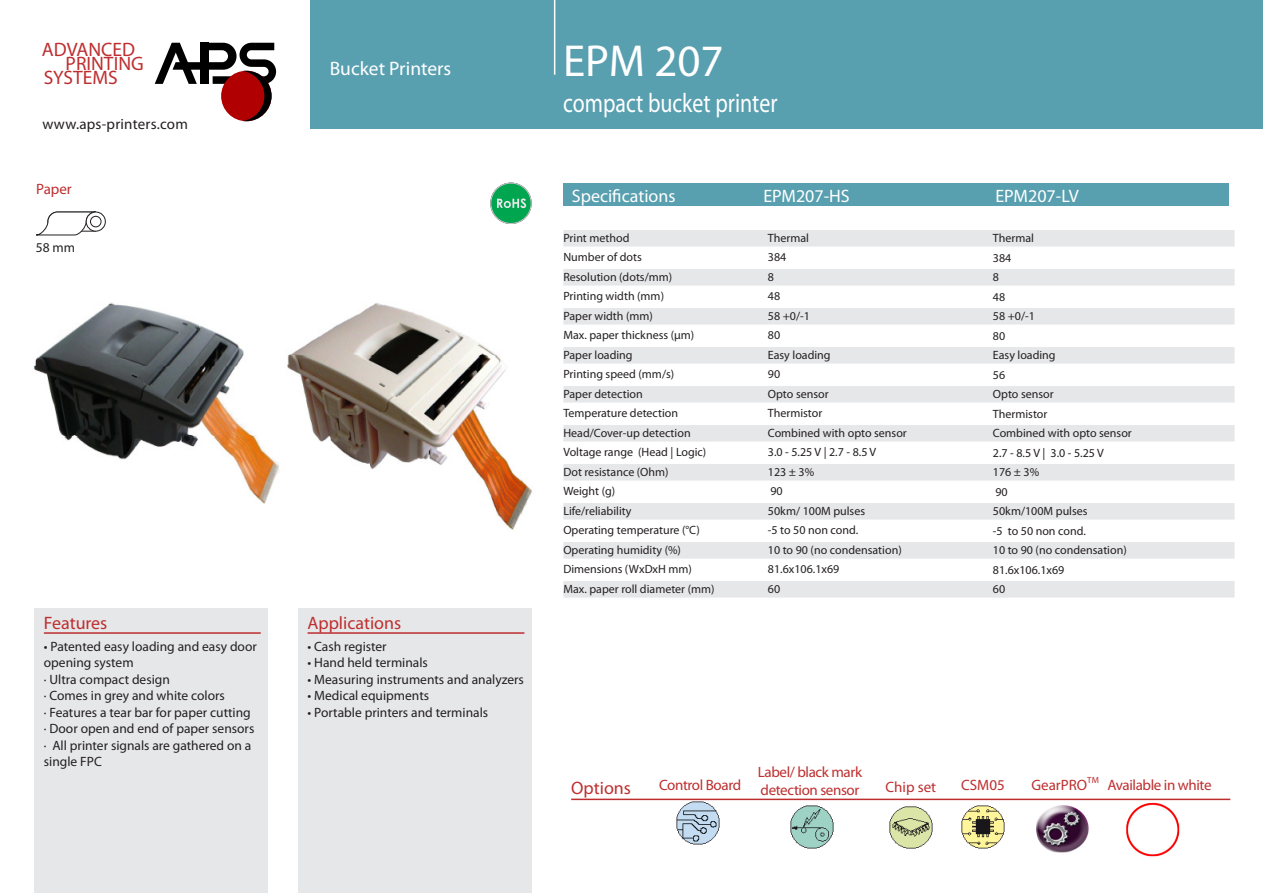
<style>
.page{position:relative;width:1263px;height:893px;background:#fff}
.page>*{position:absolute;margin:0;border:0;box-sizing:border-box;transform-origin:0 0}
.PRODOTTO_SOTTOTITOLO{font:45px "Myriad Pro";color:#fff}
.PRODOTTO_SOTTOTITOLO-2{font:27px "Myriad Pro";color:#fff;scale:.81 1}
.t1{font:19.5px "Myriad Pro";color:#be2e2f}
.TITOLO_SEZIONE{font:19.5px "Myriad Pro";color:#fff}
.SPECIFICATIONS{font:18px "Myriad Pro";color:#fff}
.APPLICATIONS{font:18px "Myriad Pro";color:#be2e2f}
.FEATURES{font:18px "Myriad Pro";color:#be2e2f}
.OPTIONS{font:18px "Myriad Pro";color:#be2e2f}
.PAPER{font:15px/18px "Myriad Pro";letter-spacing:-.025em;color:#be2e2f}
.t2{font:15px "Myriad Pro";letter-spacing:.015em;color:#231f20}
.PAPER-2{font:15px "Myriad Pro";color:#be2e2f}
.FEATURES_TESTO{font:13.5px/16.5px "Myriad Pro";color:#231f20}
.APPLICATIONS_TESTO{font:13.5px "Myriad Pro";color:#231f20}
.PAPER_TESTO{font:13.5px "Myriad Pro";color:#231f20}
.TABELLA_TESTO_DESTRO{font:12px "Myriad Pro";color:#231f20}
.TABELLA_RIGHE_GRIGIO{font:12px "Myriad Pro";color:#231f20}
.TABELLA_RIGHE_BIANCO{font:12px "Myriad Pro";color:#231f20}
.PAPER-3{font:9px "Myriad Pro";color:#be2e2f}
</style>
<div class="page">
<div style="left:491px;top:183px;width:40px;height:40px;background:#00a54f;border-radius:50%"></div>
<div style="left:491px;top:183px;width:40px;height:41px;border:1px solid #c9cacc;border-radius:50%"></div>
<svg style="left:497px;top:198px;width:29px;height:10px"></svg>
<svg style="left:155px;top:43px;width:121px;height:78px"></svg>
<img style="left:33px;top:303px;width:500px;height:227px">
<div style="left:34px;top:609px;width:234px;height:284px;background:#e6e7e9"></div>
<div style="left:298px;top:609px;width:233px;height:284px;background:#e6e7e9"></div>
<div style="left:311px;top:0;width:952px;height:129px;background:#589faf"></div>
<hr style="left:554px;top:0;width:1px;height:75px;background:#fff">
<hr style="left:44px;top:632px;width:217px;height:2px;background:#be2e2f">
<hr style="left:307px;top:632px;width:217px;height:2px;background:#be2e2f">
<div style="left:563px;top:230px;width:671px;height:17px;background:#e6e7e9"></div>
<div style="left:563px;top:269px;width:671px;height:17px;background:#e6e7e9"></div>
<div style="left:563px;top:308px;width:671px;height:17px;background:#e6e7e9"></div>
<div style="left:563px;top:347px;width:671px;height:17px;background:#e6e7e9"></div>
<div style="left:563px;top:386px;width:671px;height:17px;background:#e6e7e9"></div>
<div style="left:563px;top:425px;width:671px;height:17px;background:#e6e7e9"></div>
<div style="left:563px;top:464px;width:671px;height:17px;background:#e6e7e9"></div>
<div style="left:563px;top:503px;width:671px;height:17px;background:#e6e7e9"></div>
<div style="left:563px;top:542px;width:671px;height:17px;background:#e6e7e9"></div>
<div style="left:563px;top:581px;width:671px;height:17px;background:#e6e7e9"></div>
<div style="left:563px;top:183px;width:666px;height:22px;background:#589faf"></div>
<svg style="left:36px;top:212px;width:60px;height:23px"></svg>
<svg style="left:86px;top:212px;width:19px;height:19px"></svg>
<div style="left:86px;top:212px;width:20px;height:19px;border:1px solid #231f20;border-radius:50%"></div>
<div style="left:90px;top:216px;width:11px;height:11px;background:#fff;border-radius:50%"></div>
<div style="left:90px;top:216px;width:11px;height:11px;border:1px solid #231f20;border-radius:50%"></div>
<hr style="left:571px;top:799px;width:659px;height:1px;background:#be2e2f">
<img style="left:676px;top:801px;width:44px;height:44px">
<img style="left:790px;top:805px;width:44px;height:44px">
<img style="left:889px;top:806px;width:44px;height:43px">
<img style="left:961px;top:805px;width:44px;height:44px">
<img style="left:1036px;top:805px;width:53px;height:48px">
<img style="left:1124px;top:802px;width:56px;height:54px">
<p class="t1" style="left:42px;top:38px;width:95px">ADVANCED</p>
<p class="t1" style="left:66px;top:51px;width:80px">PRINTING</p>
<p class="t1" style="left:44px;top:65px;width:76px">SYSTEMS</p>
<p class="t2" style="left:43px;top:115px;width:147px">www.aps-printers.com</p>
<p class="PAPER" style="left:36px;top:179px;width:37px">Paper</p>
<p class="PAPER_TESTO" style="left:36px;top:239px;width:41px">58 mm</p>
<p class="FEATURES" style="left:44px;top:612px;width:65px">Features</p>
<p class="FEATURES_TESTO" style="left:44px;top:638px;width:214px">• Patented easy loading and easy door opening system</p>
<p class="FEATURES_TESTO" style="left:44px;top:671px;width:127px">· Ultra compact design</p>
<p class="FEATURES_TESTO" style="left:44px;top:687px;width:183px">· Comes in grey and white colors</p>
<p class="FEATURES_TESTO" style="left:44px;top:704px;width:208px">· Features a tear bar for paper cutting</p>
<p class="FEATURES_TESTO" style="left:44px;top:720px;width:212px">· Door open and end of paper sensors</p>
<p class="FEATURES_TESTO" style="left:44px;top:737px;width:209px">· All printer signals are gathered on a single FPC</p>
<p class="TITOLO_SEZIONE" style="left:330px;top:56px;width:123px">Bucket Printers</p>
<p class="APPLICATIONS" style="left:307px;top:612px;width:95px">Applications</p>
<p class="APPLICATIONS_TESTO" style="left:307px;top:638px;width:81px">• Cash register</p>
<p class="APPLICATIONS_TESTO" style="left:307px;top:654px;width:122px">• Hand held terminals</p>
<p class="APPLICATIONS_TESTO" style="left:307px;top:671px;width:218px">• Measuring instruments and analyzers</p>
<p class="APPLICATIONS_TESTO" style="left:307px;top:687px;width:123px">• Medical equipments</p>
<p class="APPLICATIONS_TESTO" style="left:307px;top:704px;width:182px">• Portable printers and terminals</p>
<p class="PRODOTTO_SOTTOTITOLO" style="left:563px;top:33px;width:162px">EPM 207</p>
<p class="PRODOTTO_SOTTOTITOLO-2" style="left:563px;top:87px;width:266px">compact bucket printer</p>
<p class="SPECIFICATIONS" style="left:572px;top:185px;width:105px">Specifications</p>
<p class="SPECIFICATIONS" style="left:763px;top:185px;width:88px">EPM207-HS</p>
<p class="SPECIFICATIONS" style="left:995px;top:185px;width:85px">EPM207-LV</p>
<p class="TABELLA_RIGHE_GRIGIO" style="left:563px;top:231px;width:68px">Print method</p>
<p class="TABELLA_RIGHE_BIANCO" style="left:563px;top:250px;width:80px">Number of dots</p>
<p class="TABELLA_RIGHE_GRIGIO" style="left:563px;top:270px;width:110px">Resolution (dots/mm)</p>
<p class="TABELLA_RIGHE_BIANCO" style="left:563px;top:289px;width:102px">Printing width (mm)</p>
<p class="TABELLA_RIGHE_GRIGIO" style="left:563px;top:309px;width:91px">Paper width (mm)</p>
<p class="TABELLA_RIGHE_BIANCO" style="left:563px;top:328px;width:132px">Max. paper thickness (µm)</p>
<p class="TABELLA_RIGHE_GRIGIO" style="left:563px;top:348px;width:71px">Paper loading</p>
<p class="TABELLA_RIGHE_BIANCO" style="left:563px;top:367px;width:112px">Printing speed (mm/s)</p>
<p class="TABELLA_RIGHE_GRIGIO" style="left:563px;top:387px;width:81px">Paper detection</p>
<p class="TABELLA_RIGHE_GRIGIO" style="left:563px;top:406px;width:116px">Temperature detection</p>
<p class="TABELLA_RIGHE_GRIGIO" style="left:563px;top:426px;width:129px">Head/Cover-up detection</p>
<p class="TABELLA_RIGHE_GRIGIO" style="left:563px;top:445px;width:144px">Voltage range (Head | Logic)</p>
<p class="TABELLA_RIGHE_BIANCO" style="left:563px;top:465px;width:107px">Dot resistance (Ohm)</p>
<p class="TABELLA_RIGHE_GRIGIO" style="left:563px;top:484px;width:53px">Weight (g)</p>
<p class="TABELLA_RIGHE_BIANCO" style="left:563px;top:504px;width:70px">Life/reliability</p>
<p class="TABELLA_RIGHE_GRIGIO" style="left:563px;top:523px;width:138px">Operating temperature (°C)</p>
<p class="TABELLA_RIGHE_BIANCO" style="left:563px;top:543px;width:119px">Operating humidity (%)</p>
<p class="TABELLA_RIGHE_BIANCO" style="left:563px;top:562px;width:130px">Dimensions (WxDxH mm)</p>
<p class="TABELLA_RIGHE_BIANCO" style="left:563px;top:582px;width:153px">Max. paper roll diameter (mm)</p>
<p class="TABELLA_TESTO_DESTRO" style="left:768px;top:231px;width:43px">Thermal</p>
<p class="TABELLA_TESTO_DESTRO" style="left:768px;top:250px;width:20px">384</p>
<p class="TABELLA_TESTO_DESTRO" style="left:768px;top:270px;width:8px">8</p>
<p class="TABELLA_TESTO_DESTRO" style="left:768px;top:289px;width:14px">48</p>
<p class="TABELLA_TESTO_DESTRO" style="left:768px;top:309px;width:44px">58 +0/-1</p>
<p class="TABELLA_TESTO_DESTRO" style="left:768px;top:328px;width:14px">80</p>
<p class="TABELLA_TESTO_DESTRO" style="left:768px;top:348px;width:64px">Easy loading</p>
<p class="TABELLA_TESTO_DESTRO" style="left:768px;top:367px;width:14px">90</p>
<p class="TABELLA_TESTO_DESTRO" style="left:768px;top:387px;width:62px">Opto sensor</p>
<p class="TABELLA_TESTO_DESTRO" style="left:768px;top:406px;width:56px">Thermistor</p>
<p class="TABELLA_TESTO_DESTRO" style="left:768px;top:426px;width:140px">Combined with opto sensor</p>
<p class="TABELLA_TESTO_DESTRO" style="left:768px;top:445px;width:110px">3.0 - 5.25 V | 2.7 - 8.5 V</p>
<p class="TABELLA_TESTO_DESTRO" style="left:768px;top:465px;width:48px">123 ± 3%</p>
<p class="TABELLA_TESTO_DESTRO" style="left:770px;top:484px;width:14px">90</p>
<p class="TABELLA_TESTO_DESTRO" style="left:768px;top:504px;width:99px">50km/ 100M pulses</p>
<p class="TABELLA_TESTO_DESTRO" style="left:768px;top:523px;width:92px">-5 to 50 non cond.</p>
<p class="TABELLA_TESTO_DESTRO" style="left:768px;top:543px;width:135px">10 to 90 (no condensation)</p>
<p class="TABELLA_TESTO_DESTRO" style="left:768px;top:562px;width:73px">81.6x106.1x69</p>
<p class="TABELLA_TESTO_DESTRO" style="left:768px;top:582px;width:14px">60</p>
<p class="TABELLA_TESTO_DESTRO" style="left:993px;top:231px;width:43px">Thermal</p>
<p class="TABELLA_TESTO_DESTRO" style="left:993px;top:250px;width:20px">384</p>
<p class="TABELLA_TESTO_DESTRO" style="left:993px;top:270px;width:8px">8</p>
<p class="TABELLA_TESTO_DESTRO" style="left:993px;top:289px;width:14px">48</p>
<p class="TABELLA_TESTO_DESTRO" style="left:993px;top:309px;width:44px">58 +0/-1</p>
<p class="TABELLA_TESTO_DESTRO" style="left:993px;top:328px;width:14px">80</p>
<p class="TABELLA_TESTO_DESTRO" style="left:993px;top:348px;width:64px">Easy loading</p>
<p class="TABELLA_TESTO_DESTRO" style="left:993px;top:367px;width:14px">56</p>
<p class="TABELLA_TESTO_DESTRO" style="left:993px;top:387px;width:62px">Opto sensor</p>
<p class="TABELLA_TESTO_DESTRO" style="left:993px;top:406px;width:56px">Thermistor</p>
<p class="TABELLA_TESTO_DESTRO" style="left:993px;top:426px;width:140px">Combined with opto sensor</p>
<p class="TABELLA_TESTO_DESTRO" style="left:993px;top:445px;width:113px">2.7 - 8.5 V | 3.0 - 5.25 V</p>
<p class="TABELLA_TESTO_DESTRO" style="left:993px;top:465px;width:48px">176 ± 3%</p>
<p class="TABELLA_TESTO_DESTRO" style="left:995px;top:484px;width:14px">90</p>
<p class="TABELLA_TESTO_DESTRO" style="left:993px;top:504px;width:96px">50km/100M pulses</p>
<p class="TABELLA_TESTO_DESTRO" style="left:993px;top:523px;width:94px">-5 to 50 non cond.</p>
<p class="TABELLA_TESTO_DESTRO" style="left:993px;top:543px;width:135px">10 to 90 (no condensation)</p>
<p class="TABELLA_TESTO_DESTRO" style="left:993px;top:562px;width:73px">81.6x106.1x69</p>
<p class="TABELLA_TESTO_DESTRO" style="left:993px;top:582px;width:14px">60</p>
<p class="OPTIONS" style="left:571px;top:777px;width:61px">Options</p>
<p class="PAPER" style="left:659px;top:776px;width:84px">Control Board</p>
<p class="PAPER" style="left:758px;top:762px;width:106px">Label/ black mark detection sensor</p>
<p class="PAPER-3" style="left:1087px;top:774px;width:13px">TM</p>
<p class="PAPER" style="left:1107px;top:776px;width:106px">Available in white</p>
<p class="PAPER" style="left:885px;top:778px;width:52px">Chip set</p>
<p class="PAPER" style="left:961px;top:776px;width:45px">CSM05</p>
<p class="PAPER-2" style="left:1031px;top:776px;width:57px">GearPRO</p>
</div>
